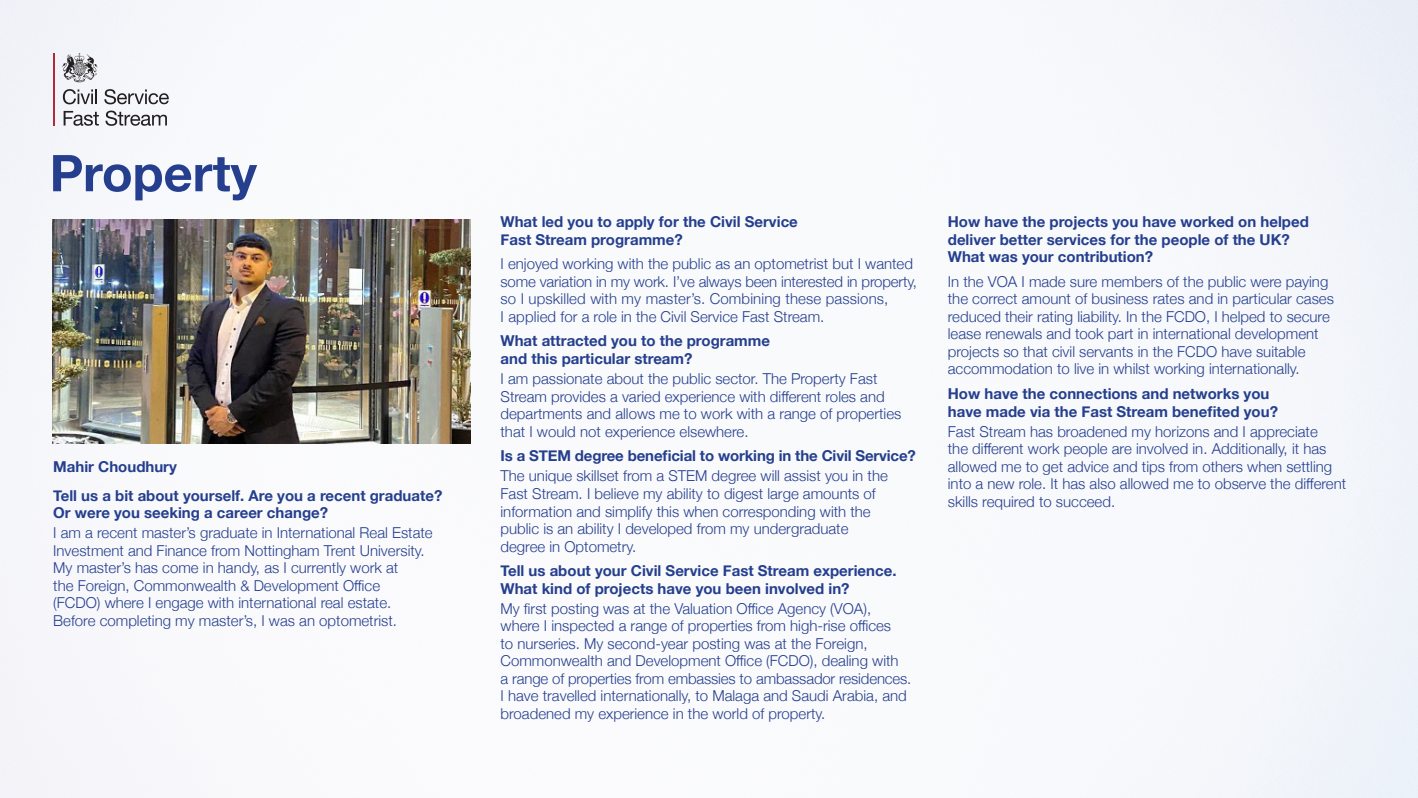
<style>
.page{position:relative;width:1418px;height:798px;background:#fff}
.page>*{position:absolute;margin:0;border:0;box-sizing:border-box;transform-origin:0 0}
.t1{font:700 50.62px "Helvetica Neue";color:#253f8e}
.t2{font:300 15px/17.5px "Helvetica Neue";color:#253f8e}
.t3{font:700 15px/17.5px "Helvetica Neue";color:#253f8e}
</style>
<div class="page">
<img style="left:0;top:0;width:1417px;height:797px">
<hr style="left:53px;top:53px;width:2px;height:72px;background:#b32a37">
<svg style="left:63px;top:89px;width:34px;height:15px"></svg>
<svg style="left:104px;top:89px;width:65px;height:15px"></svg>
<svg style="left:64px;top:111px;width:35px;height:15px"></svg>
<svg style="left:105px;top:110px;width:62px;height:16px"></svg>
<svg style="left:62px;top:53px;width:36px;height:29px"></svg>
<img style="left:53px;top:220px;width:417px;height:223px">
<h1 class="t1" style="left:50px;top:133px;width:209px">Property</h1>
<p class="t3" style="left:53px;top:453px;width:390px;line-height:28.1px">Mahir Choudhury<br>Tell us a bit about yourself. Are you a recent graduate?</p>
<p class="t3" style="left:53px;top:504px;width:276px">Or were you seeking a career change?</p>
<p class="t2" style="left:53px;top:523px;width:381px">I am a recent master’s graduate in International Real Estate Investment and Finance from Nottingham Trent University.<br>My master’s has come in handy, as I currently work at<br>the Foreign, Commonwealth &amp; Development Office<br>(FCDO) where I engage with international real estate.<br>Before completing my master’s, I was an optometrist.</p>
<p class="t3" style="left:500px;top:213px;width:299px">What led you to apply for the Civil Service<br>Fast Stream programme?</p>
<p class="t2" style="left:500px;top:254px;width:418px">I enjoyed working with the public as an optometrist but I wanted some variation in my work. I’ve always been interested in property, so I upskilled with my master’s. Combining these passions,<br>I applied for a role in the Civil Service Fast Stream.</p>
<p class="t3" style="left:500px;top:332px;width:271px">What attracted you to the programme and this particular stream?</p>
<p class="t2" style="left:500px;top:369px;width:402px">I am passionate about the public sector. The Property Fast Stream provides a varied experience with different roles and departments and allows me to work with a range of properties that I would not experience elsewhere.</p>
<p class="t3" style="left:500px;top:447px;width:417px">Is a STEM degree beneficial to working in the Civil Service?</p>
<p class="t2" style="left:500px;top:466px;width:389px">The unique skillset from a STEM degree will assist you in the Fast Stream. I believe my ability to digest large amounts of information and simplify this when corresponding with the public is an ability I developed from my undergraduate degree in Optometry.</p>
<p class="t3" style="left:500px;top:562px;width:397px">Tell us about your Civil Service Fast Stream experience.<br>What kind of projects have you been involved in?</p>
<p class="t2" style="left:500px;top:598px;width:412px">My first posting was at the Valuation Office Agency (VOA), where I inspected a range of properties from high-rise offices<br>to nurseries. My second-year posting was at the Foreign, Commonwealth and Development Office (FCDO), dealing with<br>a range of properties from embassies to ambassador residences.<br>I have travelled internationally, to Malaga and Saudi Arabia, and broadened my experience in the world of property.</p>
<p class="t3" style="left:947px;top:213px;width:362px">How have the projects you have worked on helped deliver better services for the people of the UK?<br>What was your contribution?</p>
<p class="t2" style="left:947px;top:271px;width:387px">In the VOA I made sure members of the public were paying the correct amount of business rates and in particular cases reduced their rating liability. In the FCDO, I helped to secure lease renewals and took part in international development projects so that civil servants in the FCDO have suitable accommodation to live in whilst working internationally.</p>
<p class="t3" style="left:947px;top:385px;width:332px">How have the connections and networks you have made via the Fast Stream benefited you?</p>
<p class="t2" style="left:947px;top:421px;width:400px">Fast Stream has broadened my horizons and I appreciate<br>the different work people are involved in. Additionally, it has allowed me to get advice and tips from others when settling into a new role. It has also allowed me to observe the different skills required to succeed.</p>
</div>
